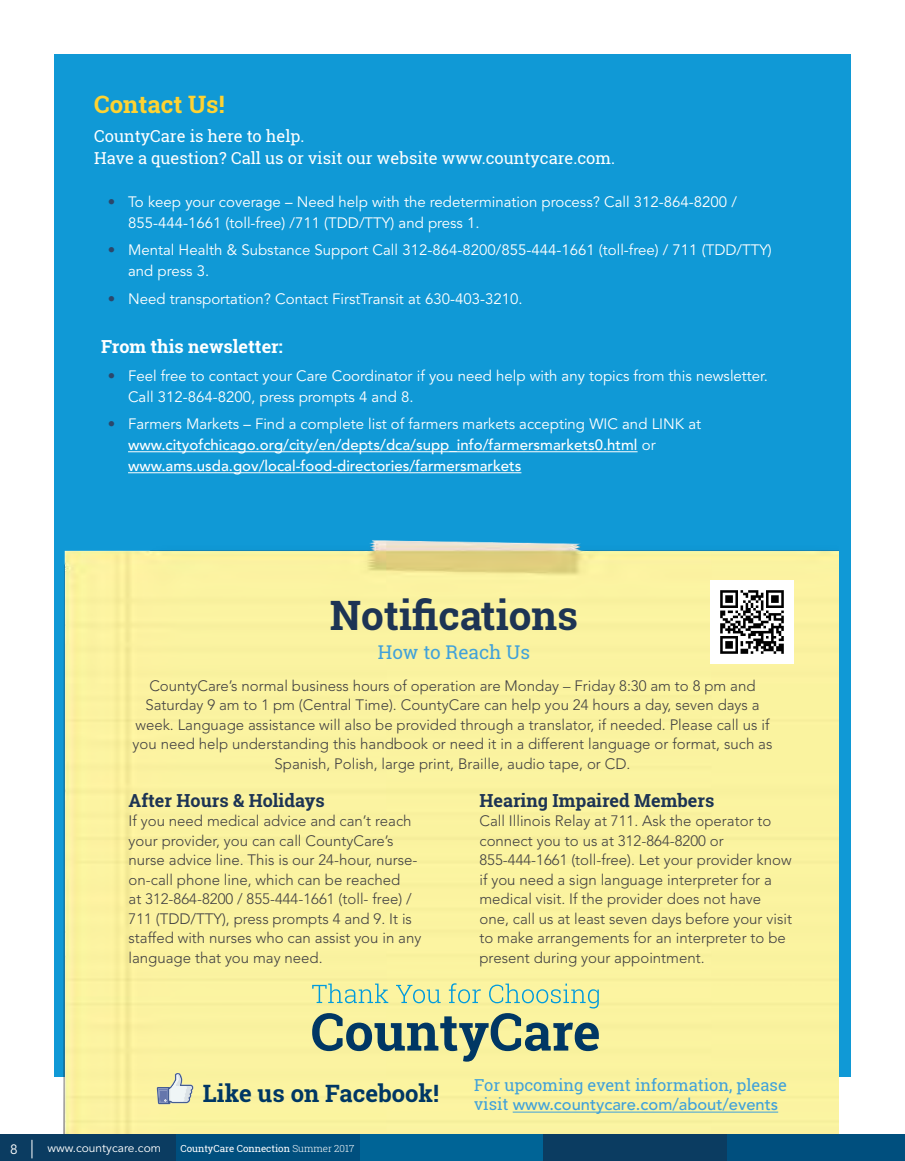
<style>
.page{position:relative;width:905px;height:1161px;background:#fff}
.page>*{position:absolute;margin:0;border:0;box-sizing:border-box;transform-origin:0 0}
.t1{font:700 40.5px "Roboto Slab";color:#1d3454}
.t2{font:700 24px "Roboto Slab";color:#ffd331}
.t3{font:700 23.85px "Roboto Slab";color:#003764}
.t4{font:18.9px "Roboto Slab";color:#40a1da}
.t5{font:700 18px "Roboto Slab";color:#1d3454}
.t6{font:700 18px "Roboto Slab";color:#fff}
.t7{font:16.5px/22.5px "Roboto Slab";color:#fff}
.t8{font:500 16.5px "Avenir LT Std";color:#40a1da}
.t9{font:16.5px "Roboto Slab";color:#40a1da}
.t10{font:300 15px/19.5px "Avenir LT Std";color:#414042}
.t11{font:15px/21px "Avenir LT Std";color:#fff}
.t12{font:500 15px/21px "Avenir LT Std";color:#fff}
.t13{font:13.5px "Avenir LT Std";color:#fff}
.t14{font:12px "Avenir LT Std";color:#fff}
.t15{font:9.75px "Roboto Slab";color:#fff}
.s1{color:#2b476b}
.s2{font-weight:400;color:#2b476b}
.s3{font-weight:400}
.s4{font-family:"Roboto Slab";font-weight:400}
.s5{font-weight:300}
</style>
<div class="page">
<div style="left:54px;top:54px;width:796px;height:1021px;background:#1099d6"></div>
<hr style="left:128px;top:451px;width:509px;height:1px;background:#fff">
<hr style="left:128px;top:472px;width:393px;height:1px;background:#fff">
<div style="left:63px;top:540px;width:775px;height:594px;background:#fbf3a0"></div>
<img style="left:710px;top:581px;width:83px;height:82px">
<svg style="left:312px;top:983px;width:286px;height:79px;background:#bcc896"></svg>
<svg style="left:157px;top:1073px;width:36px;height:31px"></svg>
<hr style="left:512px;top:1112px;width:266px;height:1px;background:#40a1da">
<div style="left:360px;top:1134px;width:183px;height:27px;background:#006496"></div>
<div style="left:543px;top:1134px;width:184px;height:27px;background:#0b3c61"></div>
<div style="left:0;top:1134px;width:176px;height:27px;background:#0b3c61"></div>
<div style="left:727px;top:1134px;width:177px;height:27px;background:#004f7e"></div>
<div style="left:176px;top:1134px;width:184px;height:27px;background:#004f7e"></div>
<svg style="left:32px;top:1140px;width:1px;height:18px"></svg>
<h2 class="t2" style="left:94px;top:87px;width:132px">Contact Us!</h2>
<p class="t7" style="left:94px;top:124px;width:522px">CountyCare is here to help.<br>Have a question? Call us or visit our website www.countycare.com.</p>
<p class="t11" style="left:128px;top:191px;width:610px;text-indent:-20px"><span class="s1">•</span> To keep your coverage – Need help with the redetermination process? Call 312-864-8200 /<br>855-444-1661 (toll-free) /711 (TDD/TTY) and press 1.</p>
<p class="t11" style="left:128px;top:240px;width:645px;text-indent:-20px"><span class="s1">•</span> Mental Health &amp; Substance Support Call 312-864-8200/855-444-1661 (toll-free) / 711 (TDD/TTY) and press 3.</p>
<p class="t11" style="left:108px;top:289px;width:416px"><span class="s1">•</span> Need transportation? Contact FirstTransit at 630-403-3210.</p>
<p class="t6" style="left:101px;top:334px;width:183px">From this newsletter:</p>
<p class="t11" style="left:128px;top:365px;width:641px;text-indent:-20px"><span class="s1">•</span> Feel free to contact your Care Coordinator if you need help with any topics from this newsletter.<br>Call 312-864-8200, press prompts 4 and 8.</p>
<p class="t12" style="left:128px;top:414px;width:574px;text-indent:-20px"><span class="s2">•</span> <span class="s3">Farmers Markets – Find a complete list of farmers markets accepting WIC and LINK at </span>www.cityofchicago.org/city/en/depts/dca/supp_info/farmersmarkets0.html <span class="s3">or </span>www.ams.usda.gov/local-food-directories/farmersmarkets</p>
<h1 class="t1" style="left:330px;top:588px;width:250px">Notifications</h1>
<p class="t4" style="left:378px;top:639px;width:154px">How to Reach Us</p>
<p class="t10" style="left:132px;top:676px;width:641px;text-align:center">CountyCare’s normal business hours of operation are Monday – Friday 8:30 am to 8 pm and Saturday 9 am to 1 pm (Central Time). CountyCare can help you 24 hours a day, seven days a week. Language assistance will also be provided through a translator, if needed. Please call us if you need help understanding this handbook or need it in a different language or format, such as Spanish, Polish, large print, Braille, audio tape, or CD.</p>
<p class="t5" style="left:128px;top:788px;width:198px">After Hours &amp; Holidays</p>
<p class="t10" style="left:128px;top:811px;width:294px">If you need medical advice and can’t reach your provider, you can call CountyCare’s nurse advice line. This is our 24-hour, nurse&shy;on-call phone line, which can be reached<br>at 312-864-8200 / 855-444-1661 (toll- free) / 711 (TDD/TTY), press prompts 4 and 9. It is staffed with nurses who can assist you in any language that you may need.</p>
<p class="t5" style="left:479px;top:788px;width:236px">Hearing Impaired Members</p>
<p class="t10" style="left:479px;top:811px;width:314px">Call Illinois Relay at 711. Ask the operator to connect you to us at 312-864-8200 or 855-444-1661 (toll-free). Let your provider know if you need a sign language interpreter for a medical visit. If the provider does not have one, call us at least seven days before your visit to make arrangements for an interpreter to be present during your appointment.</p>
<h3 class="t3" style="left:203px;top:1077px;width:237px">Like us on Facebook!</h3>
<p class="t9" style="left:474px;top:1074px;width:314px">For upcoming event information, please</p>
<p class="t8" style="left:474px;top:1095px;width:305px"><span class="s4">visit</span> www.countycare.com/about/events</p>
<p class="t13" style="left:10px;top:1141px;width:9px">8</p>
<p class="t14" style="left:47px;top:1140px;width:115px">www.countycare.com</p>
<p class="t15" style="left:180px;top:1142px;width:175px">CountyCare Connection <span class="s5">Summer 2017</span></p>
</div>
